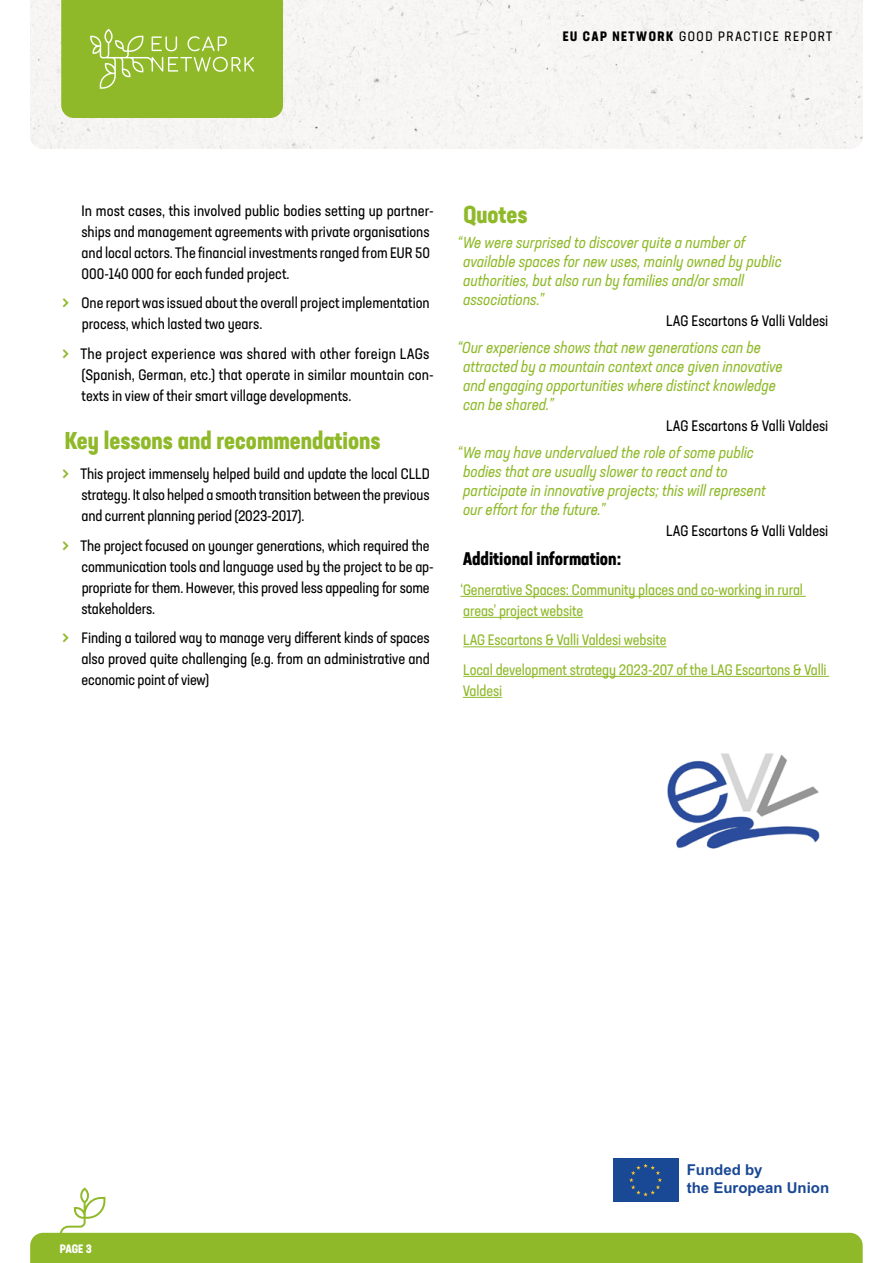
<style>
.page{position:relative;width:893px;height:1263px;background:#fff}
.page>*{position:absolute;margin:0;border:0;box-sizing:border-box;transform-origin:0 0}
.t1{font:700 condensed 24px "Neusa Next Std";color:#8fb929}
.t2{font:700 condensed 18px "Neusa Next Std";color:#000}
.t3{font:italic condensed 15.75px/18.9px "Neusa Next Std";color:#8fb929}
.t4{font:condensed 15px/21px "Neusa Next Std";color:#000}
.t5{font:condensed 15px/21px "Neusa Next Std";letter-spacing:-.01em;color:#8fb929}
.t6{font:700 15px/18px "Arial";color:#194894}
.t7{font:condensed 13.5px "Neusa Next Std";letter-spacing:.11em;color:#000}
.t8{font:700 condensed 12px "Neusa Next Std";color:#fff}
.s1{font-weight:700}
.s2{font-size:22.5px;color:#8fb929}
</style>
<div class="page">
<hr style="left:460px;top:596px;width:346px;height:1px;background:#8fb929">
<hr style="left:463px;top:617px;width:120px;height:1px;background:#8fb929">
<hr style="left:463px;top:646px;width:203px;height:1px;background:#8fb929">
<hr style="left:463px;top:676px;width:366px;height:1px;background:#8fb929">
<hr style="left:463px;top:697px;width:39px;height:1px;background:#8fb929">
<div style="left:30px;top:0;width:833px;height:149px;background:#f7f6f5"></div>
<svg style="left:61px;top:0;width:222px;height:118px;background:#94bc34"></svg>
<div style="left:612px;top:1157px;width:68px;height:46px;background:#194894"></div>
<svg style="left:30px;top:1163px;width:833px;height:100px"></svg>
<img style="left:667px;top:753px;width:153px;height:96px">
<p class="t7" style="left:563px;top:27px;width:271px"><span class="s1">EU CAP NETWORK</span> GOOD PRACTICE REPORT</p>
<p class="t4" style="left:81px;top:200px;width:354px">In most cases, this involved public bodies setting up partner&shy;ships and management agreements with private organisations and local actors. The financial investments ranged from EUR 50<br>000-140 000 for each funded project.</p>
<p class="t4" style="left:82px;top:292px;width:350px;text-indent:-20px"><span class="s2">&gt;</span> One report was issued about the overall project implementation process, which lasted two years.</p>
<p class="t4" style="left:81px;top:343px;width:354px;text-indent:-20px"><span class="s2">&gt;</span> The project experience was shared with other foreign LAGs (Spanish, German, etc.) that operate in similar mountain con&shy;texts in view of their smart village developments.</p>
<h1 class="t1" style="left:65px;top:425px;width:317px">Key lessons and recommendations</h1>
<p class="t4" style="left:81px;top:463px;width:350px;text-align:justify;text-indent:-20px"><span class="s2">&gt;</span> This project immensely helped build and update the local CLLD strategy. It also helped a smooth transition between the previous and current planning period (2023-2017).</p>
<p class="t4" style="left:81px;top:535px;width:354px;text-indent:-20px"><span class="s2">&gt;</span> The project focused on younger generations, which required the communication tools and language used by the project to be ap&shy;propriate for them. However, this proved less appealing for some stakeholders.</p>
<p class="t4" style="left:81px;top:627px;width:350px;text-align:justify;text-indent:-20px"><span class="s2">&gt;</span> Finding a tailored way to manage very different kinds of spaces also proved quite challenging (e.g. from an administrative and economic point of view)</p>
<h1 class="t1" style="left:463px;top:199px;width:66px">Quotes</h1>
<p class="t3" style="left:463px;top:233px;width:320px;text-indent:-6px">“We were surprised to discover quite a number of available spaces for new uses, mainly owned by public authorities, but also run by families and/or small associations.”</p>
<p class="t4" style="left:666px;top:310px;width:164px">LAG Escartons &amp; Valli Valdesi</p>
<p class="t3" style="left:463px;top:338px;width:321px;text-indent:-6px">“Our experience shows that new generations can be attracted by a mountain context once given innovative and engaging opportunities where distinct knowledge can be shared.”</p>
<p class="t4" style="left:666px;top:415px;width:164px">LAG Escartons &amp; Valli Valdesi</p>
<p class="t3" style="left:463px;top:443px;width:304px;text-indent:-6px">“We may have undervalued the role of some public bodies that are usually slower to react and to participate in innovative projects; this will represent our effort for the future.”</p>
<p class="t4" style="left:666px;top:520px;width:164px">LAG Escartons &amp; Valli Valdesi</p>
<p class="t2" style="left:463px;top:547px;width:160px">Additional information:</p>
<p class="t5" style="left:460px;top:579px;width:344px">‘Generative Spaces: Community places and co-working in rural areas’ project website</p>
<p class="t5" style="left:463px;top:625px;width:365px;line-height:29.5px">LAG Escartons &amp; Valli Valdesi website<br>Local development strategy 2023-207 of the LAG Escartons &amp; Valli</p>
<p class="t5" style="left:463px;top:680px;width:41px">Valdesi</p>
<p class="t8" style="left:60px;top:1241px;width:34px">PAGE 3</p>
<p class="t6" style="left:687px;top:1161px;width:144px">Funded by<br>the European Union</p>
</div>
